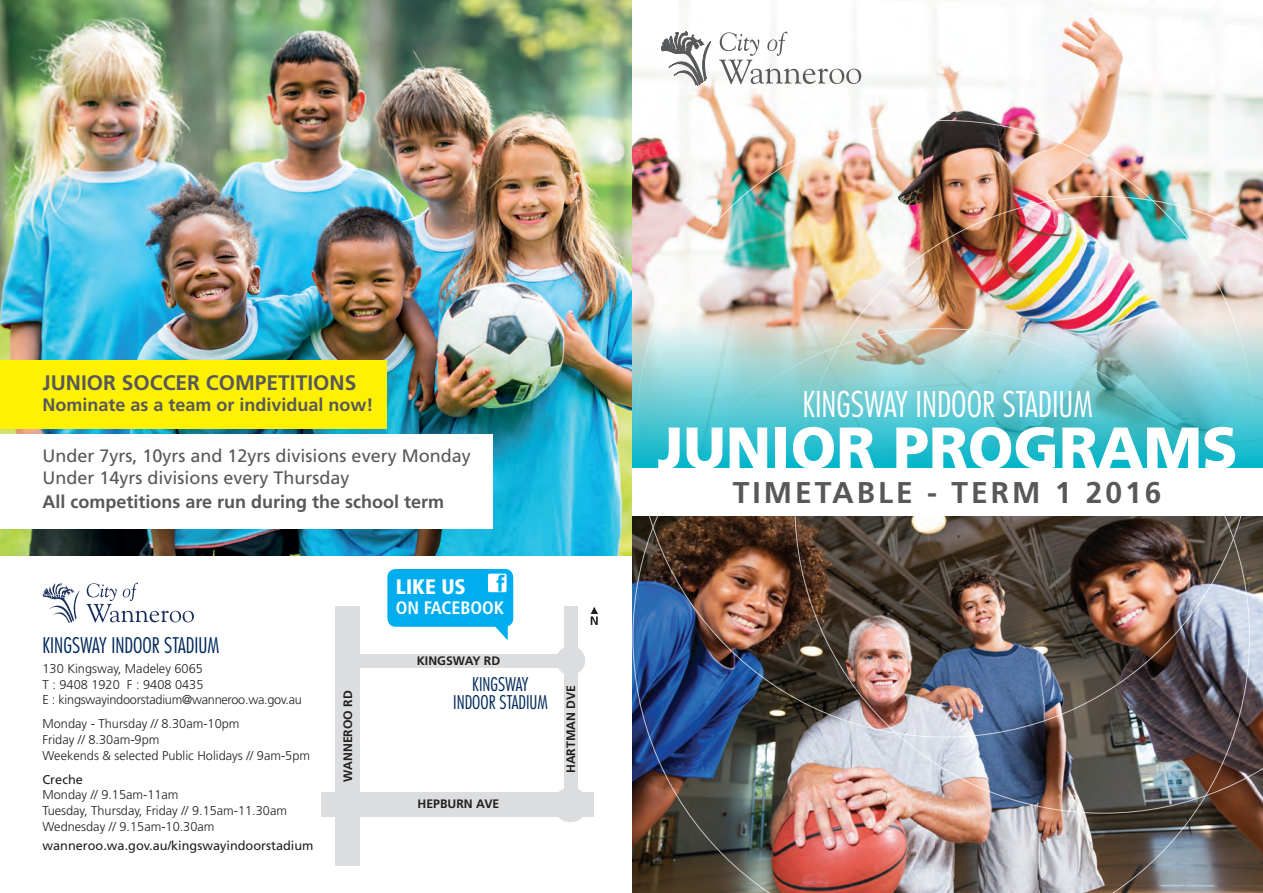
<style>
.page{position:relative;width:1263px;height:893px;background:#fff}
.page>*{position:absolute;margin:0;border:0;box-sizing:border-box;transform-origin:0 0}
.t1{font:900 58.5px "Frutiger";color:#fff}
.t2{font:300 condensed 34.5px "Futura";color:#fff}
.t3{font:700 30px "Frutiger";letter-spacing:.1em;color:#57585a}
.t4{font:700 21px "Frutiger";color:#57585a}
.t5{font:300 condensed 21px "Futura";color:#00295c}
.t6{font:900 condensed 21px "Frutiger";color:#fff}
.t7{font:300 condensed 18.45px/17.5px "Futura";color:#00295c;text-align:center}
.t8{font:18px "Frutiger";color:#57585a}
.t9{font:700 18px "Frutiger";color:#57585a}
.t10{font:700 condensed 18px "Frutiger";color:#fff}
.t11{font:300 12.75px/15.6px "Frutiger";color:#231f20}
.t12{font:300 12.75px/15.6px "Frutiger";letter-spacing:-.02em;color:#231f20}
.t13{font:12.75px "Frutiger";color:#231f20}
.t14{font:700 12.3px "Frutiger";color:#231f20}
.s1{font-weight:400}
</style>
<div class="page">
<img style="left:631px;top:0;width:632px;height:467px">
<img style="left:632px;top:516px;width:618px;height:377px">
<img style="left:794px;top:196px;width:469px;height:617px">
<svg style="left:719px;top:32px;width:142px;height:52px"></svg>
<svg style="left:661px;top:31px;width:50px;height:55px"></svg>
<div style="left:730px;top:470px;width:434px;height:43px;background:#fff"></div>
<svg style="left:86px;top:583px;width:108px;height:39px"></svg>
<svg style="left:43px;top:583px;width:37px;height:40px"></svg>
<div style="left:353px;top:654px;width:223px;height:14px;background:#dcdddf"></div>
<div style="left:321px;top:792px;width:272px;height:24px;background:#dcdddf"></div>
<div style="left:335px;top:606px;width:25px;height:260px;background:#dcdddf"></div>
<div style="left:564px;top:606px;width:14px;height:208px;background:#dcdddf"></div>
<div style="left:556px;top:646px;width:29px;height:29px;background:#dcdddf;border-radius:50%"></div>
<div style="left:553px;top:787px;width:35px;height:35px;background:#dcdddf;border-radius:50%"></div>
<svg style="left:591px;top:607px;width:7px;height:18px"></svg>
<img style="left:0;top:0;width:631px;height:556px">
<div style="left:0;top:435px;width:492px;height:94px;background:#fff"></div>
<div style="left:0;top:360px;width:387px;height:68px;background:#fff101"></div>
<img style="left:632px;top:322px;width:631px;height:146px">
<div style="left:387px;top:569px;width:126px;height:58px;background:#00aeef;border-radius:9px"></div>
<svg style="left:491px;top:626px;width:17px;height:14px"></svg>
<svg style="left:488px;top:574px;width:18px;height:18px"></svg>
<p class="t4" style="left:43px;top:370px;width:315px">JUNIOR SOCCER COMPETITIONS</p>
<p class="t9" style="left:43px;top:394px;width:333px">Nominate as a team or individual now!</p>
<p class="t2" style="left:802px;top:384px;width:292px">KINGSWAY INDOOR STADIUM</p>
<p class="t1" style="left:657px;top:413px;width:582px">JUNIOR PROGRAMS</p>
<p class="t8" style="left:43px;top:445px;width:430px">Under 7yrs, 10yrs and 12yrs divisions every Monday</p>
<p class="t8" style="left:43px;top:467px;width:309px">Under 14yrs divisions every Thursday</p>
<p class="t9" style="left:43px;top:491px;width:403px">All competitions are run during the school term</p>
<p class="t3" style="left:733px;top:475px;width:430px">TIMETABLE - TERM 1 2016</p>
<p class="t5" style="left:43px;top:633px;width:178px">KINGSWAY INDOOR STADIUM</p>
<p class="t12" style="left:43px;top:661px;width:261px">130 Kingsway, Madeley 6065<br>T : 9408 1920 F : 9408 0435<br>E : kingswayindoorstadium@wanneroo.wa.gov.au</p>
<p class="t11" style="left:43px;top:716px;width:269px">Monday - Thursday // 8.30am-10pm<br>Friday // 8.30am-9pm<br>Weekends &amp; selected Public Holidays // 9am-5pm</p>
<p class="t11" style="left:43px;top:772px;width:246px"><span class="s1">Creche<br></span>Monday // 9.15am-11am<br>Tuesday, Thursday, Friday // 9.15am-11.30am<br>Wednesday // 9.15am-10.30am</p>
<p class="t13" style="left:43px;top:838px;width:273px">wanneroo.wa.gov.au/kingswayindoorstadium</p>
<p class="t14" style="left:341px;top:782px;width:93px;rotate:-90deg">WANNEROO RD</p>
<p class="t6" style="left:396px;top:574px;width:72px">LIKE US</p>
<p class="t10" style="left:396px;top:597px;width:110px">ON FACEBOOK</p>
<p class="t14" style="left:417px;top:654px;width:85px">KINGSWAY RD</p>
<p class="t7" style="left:453px;top:676px;width:96px">KINGSWAY<br>INDOOR STADIUM</p>
<p class="t14" style="left:418px;top:797px;width:83px">HEPBURN AVE</p>
<p class="t14" style="left:564px;top:773px;width:90px;rotate:-90deg">HARTMAN DVE</p>
</div>
